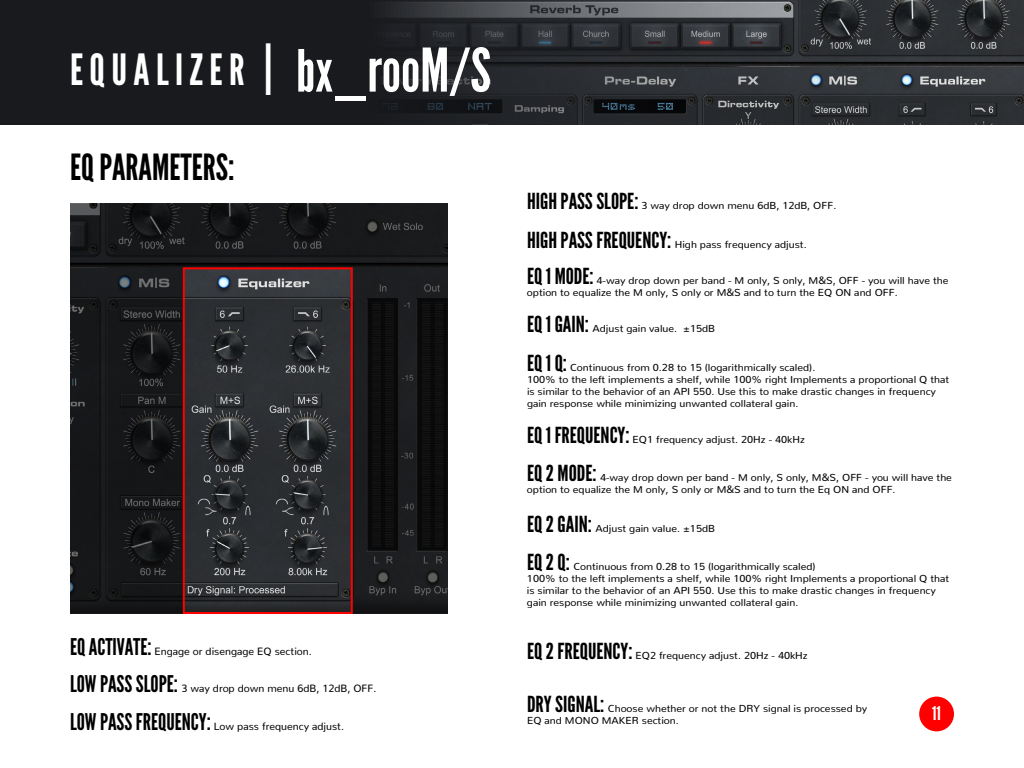
<style>
.page{position:relative;width:1024px;height:768px;background:#fff}
.page>*{position:absolute;margin:0;border:0;box-sizing:border-box;transform-origin:0 0}
.t1{font:43px "League Gothic";letter-spacing:.15em;color:#fff}
.t2{font:36px "League Gothic";color:#000}
.t3{font:19px "League Gothic";color:#fff}
.t4{font:10.5px "Nunito";color:#000}
.t5{font:10.1px/12px "Nunito";color:#000;scale:1.04 1}
.s1{font-size:48px}
.s2{font-size:58px}
.s3{font-size:60px}
.s4{font-family:"League Gothic";font-size:23px}
.s5{font-family:"League Gothic";font-size:22.1px}
</style>
<div class="page">
<svg style="left:0;top:0;width:1024px;height:125px;background:#282a2e"></svg>
<div style="left:919px;top:697px;width:35px;height:34px;background:#f00;border-radius:50%"></div>
<img style="left:186px;top:270px;width:164px;height:341px">
<svg style="left:72px;top:205px;width:374px;height:61px;background:#181a1b"></svg>
<div style="left:70px;top:203px;width:378px;height:65px;border:1px solid #000"></div>
<svg style="left:72px;top:270px;width:109px;height:342px;background:#17191b"></svg>
<div style="left:70px;top:268px;width:113px;height:346px;border:1px solid #000"></div>
<svg style="left:354px;top:270px;width:92px;height:342px;background:#151617"></svg>
<div style="left:352px;top:268px;width:96px;height:346px;border:1px solid #000"></div>
<div style="left:183px;top:267px;width:170px;height:347px;border:2px solid #f00"></div>
<h1 class="t1" style="left:70px;top:44px;width:423px">EQUALIZER <span class="s1">|</span> <span class="s2">bx_</span><span class="s3">rooM/S</span></h1>
<h2 class="t2" style="left:70px;top:146px;width:166px">EQ PARAMETERS:</h2>
<p class="t4" style="left:70px;top:642px;width:243px"><span class="s4">EQ ACTIVATE:</span> Engage or disengage EQ section.</p>
<p class="t4" style="left:70px;top:679px;width:308px"><span class="s4">LOW PASS SLOPE:</span> 3 way drop down menu 6dB, 12dB, OFF.</p>
<p class="t4" style="left:70px;top:717px;width:276px"><span class="s4">LOW PASS FREQUENCY:</span> Low pass frequency adjust.</p>
<p class="t5" style="left:527px;top:199px;width:299px"><span class="s5">HIGH PASS SLOPE:</span> 3 way drop down menu 6dB, 12dB, OFF.</p>
<p class="t5" style="left:527px;top:237px;width:271px"><span class="s5">HIGH PASS FREQUENCY:</span> High pass frequency adjust.</p>
<p class="t5" style="left:527px;top:273px;width:407px"><span class="s5">EQ 1 MODE:</span> 4-way drop down per band - M only, S only, M&amp;S, OFF - you will have the option to equalize the M only, S only or M&amp;S and to turn the EQ ON and OFF.</p>
<p class="t5" style="left:527px;top:321px;width:182px"><span class="s5">EQ 1 GAIN:</span> Adjust gain value. ±15dB</p>
<p class="t5" style="left:527px;top:360px;width:408px"><span class="s5">EQ 1 Q:</span> Continuous from 0.28 to 15 (logarithmically scaled).<br>100% to the left implements a shelf, while 100% right Implements a proportional Q that is similar to the behavior of an API 550. Use this to make drastic changes in frequency gain response while minimizing unwanted collateral gain.</p>
<p class="t5" style="left:527px;top:432px;width:269px"><span class="s5">EQ 1 FREQUENCY:</span> EQ1 frequency adjust. 20Hz - 40kHz</p>
<p class="t5" style="left:527px;top:471px;width:410px"><span class="s5">EQ 2 MODE:</span> 4-way drop down per band - M only, S only, M&amp;S, OFF - you will have the option to equalize the M only, S only or M&amp;S and to turn the Eq ON and OFF.</p>
<p class="t5" style="left:527px;top:521px;width:182px"><span class="s5">EQ 2 GAIN:</span> Adjust gain value. ±15dB</p>
<p class="t5" style="left:527px;top:560px;width:408px"><span class="s5">EQ 2 Q:</span> Continuous from 0.28 to 15 (logarithmically scaled)<br>100% to the left implements a shelf, while 100% right Implements a proportional Q that is similar to the behavior of an API 550. Use this to make drastic changes in frequency gain response while minimizing unwanted collateral gain.</p>
<p class="t5" style="left:527px;top:649px;width:271px"><span class="s5">EQ 2 FREQUENCY:</span> EQ2 frequency adjust. 20Hz - 40kHz</p>
<p class="t5" style="left:527px;top:702px;width:329px"><span class="s5">DRY SIGNAL:</span> Choose whether or not the DRY signal is processed by<br>EQ and MONO MAKER section.</p>
<h3 class="t3" style="left:932px;top:702px;width:10px">11</h3>
</div>
